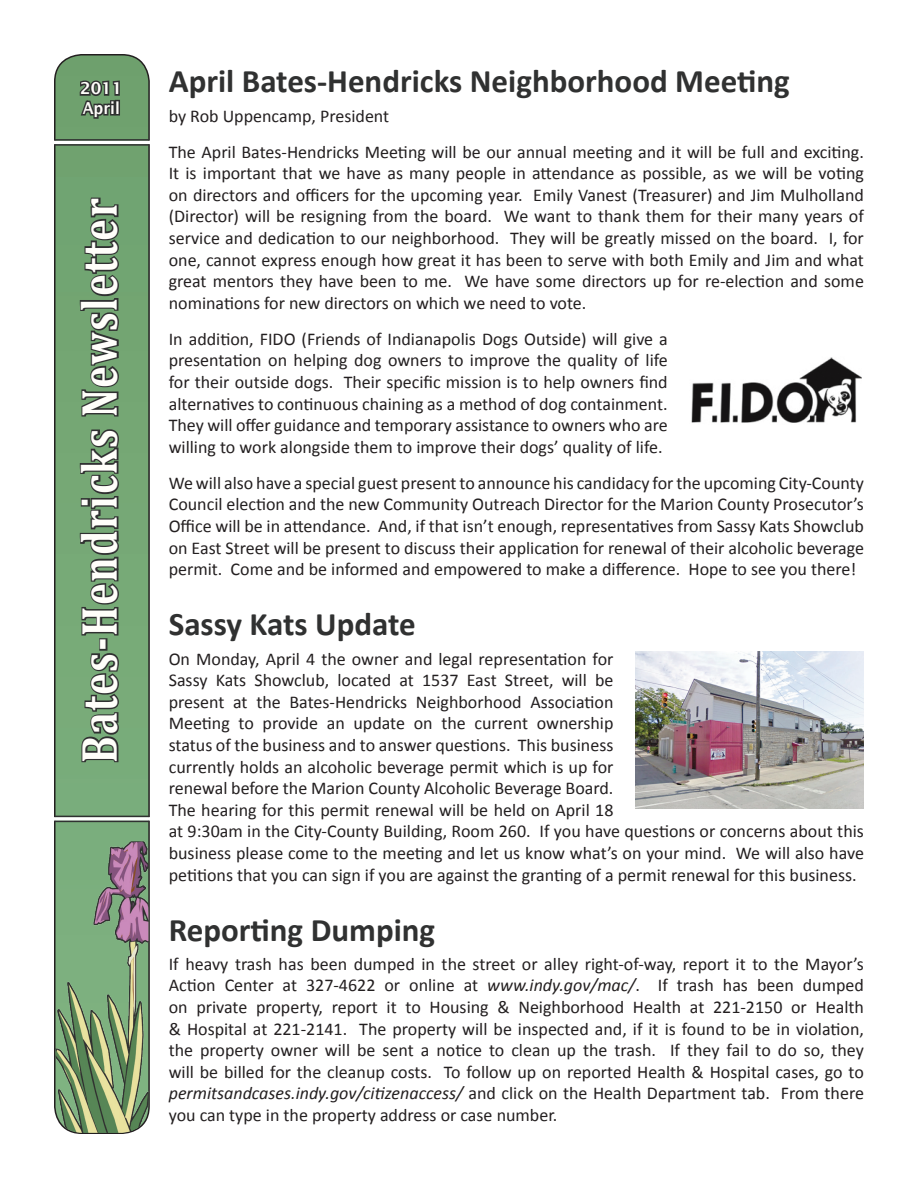
<style>
.page{position:relative;width:918px;height:1188px;background:#fff}
.page>*{position:absolute;margin:0;border:0;box-sizing:border-box;transform-origin:0 0}
.t1{font:700 51px "Cambria";letter-spacing:.04em;color:#fffefa;scale:.8 1}
.t2{font:700 33px "Calibri";color:#303131}
.t3{font:18px/21.6px "Calibri";color:#231f20;text-align:justify}
.t4{font:600 16.5px/19.8px "Lucida Sans";color:#fffefa}
.s1{font-style:italic}
</style>
<div class="page">
<div style="left:55px;top:55px;width:94px;height:1062px;background:#75a774"></div>
<div style="left:54px;top:54px;width:96px;height:1080px;border:2px solid #231f20;border-radius:27px"></div>
<hr style="left:52px;top:141px;width:99px;height:3px;background:#fff">
<hr style="left:55px;top:139px;width:94px;height:2px;background:#303131">
<hr style="left:55px;top:144px;width:94px;height:2px;background:#303131">
<svg style="left:54px;top:817px;width:96px;height:4px"></svg>
<hr style="left:55px;top:816px;width:94px;height:1px;background:#303131">
<hr style="left:55px;top:821px;width:94px;height:1px;background:#303131">
<img style="left:56px;top:841px;width:92px;height:292px">
<svg style="left:80px;top:651px;width:41px;height:113px;background:#5a785a"></svg>
<div style="left:99px;top:638px;width:8px;height:13px;border:3px solid #303131"></div>
<svg style="left:78px;top:427px;width:43px;height:210px;background:#5a795a"></svg>
<svg style="left:78px;top:196px;width:44px;height:222px;background:#597959"></svg>
<svg style="left:78px;top:78px;width:43px;height:43px;background:#506a50"></svg>
<div style="left:115px;top:100px;width:5px;height:16px;border:3px solid #303131"></div>
<img style="left:691px;top:357px;width:171px;height:66px">
<img style="left:635px;top:651px;width:229px;height:157px">
<p class="t4" style="left:80px;top:78px;width:44px">2011<br>April</p>
<h1 class="t1" style="left:69px;top:763px;width:707px;rotate:-90deg">Bates-Hendricks Newsletter</h1>
<h2 class="t2" style="left:169px;top:61px;width:623px">April Bates-Hendricks Neighborhood Meeting</h2>
<p class="t3" style="left:169px;top:97px;width:697px;line-height:36px">by Rob Uppencamp, President<br>The April Bates-Hendricks Meeting will be our annual meeting and it will be full and exciting.</p>
<p class="t3" style="left:169px;top:161px;width:697px">It is important that we have as many people in attendance as possible, as we will be voting on directors and officers for the upcoming year. Emily Vanest (Treasurer) and Jim Mulholland (Director) will be resigning from the board. We want to thank them for their many years of service and dedication to our neighborhood. They will be greatly missed on the board. I, for one, cannot express enough how great it has been to serve with both Emily and Jim and what great mentors they have been to me. We have some directors up for re-election and some nominations for new directors on which we need to vote.</p>
<p class="t3" style="left:169px;top:327px;width:501px">In addition, FIDO (Friends of Indianapolis Dogs Outside) will give a presentation on helping dog owners to improve the quality of life for their outside dogs. Their specific mission is to help owners find alternatives to continuous chaining as a method of dog containment.<br>They will offer guidance and temporary assistance to owners who are willing to work alongside them to improve their dogs’ quality of life.</p>
<p class="t3" style="left:169px;top:471px;width:697px">We will also have a special guest present to announce his candidacy for the upcoming City-County Council election and the new Community Outreach Director for the Marion County Prosecutor’s Office will be in attendance. And, if that isn’t enough, representatives from Sassy Kats Showclub on East Street will be present to discuss their application for renewal of their alcoholic beverage permit. Come and be informed and empowered to make a difference. Hope to see you there!</p>
<h2 class="t2" style="left:169px;top:604px;width:249px">Sassy Kats Update</h2>
<p class="t3" style="left:169px;top:647px;width:697px;text-align:left">On Monday, April 4 the owner and legal representation for<br>Sassy Kats Showclub, located at 1537 East Street, will be<br>present at the Bates-Hendricks Neighborhood Association<br>Meeting to provide an update on the current ownership<br>status of the business and to answer questions. This business<br>currently holds an alcoholic beverage permit which is up for<br>renewal before the Marion County Alcoholic Beverage Board.<br>The hearing for this permit renewal will be held on April 18<br>at 9:30am in the City-County Building, Room 260. If you have questions or concerns about this business please come to the meeting and let us know what’s on your mind. We will also have petitions that you can sign if you are against the granting of a permit renewal for this business.</p>
<h2 class="t2" style="left:169px;top:909px;width:268px">Reporting Dumping</h2>
<p class="t3" style="left:169px;top:952px;width:697px">If heavy trash has been dumped in the street or alley right-of-way, report it to the Mayor’s Action Center at 327-4622 or online at <span class="s1">www.indy.gov/mac/</span>. If trash has been dumped on private property, report it to Housing &amp; Neighborhood Health at 221‑2150 or Health &amp; Hospital at 221‑2141. The property will be inspected and, if it is found to be in violation, the property owner will be sent a notice to clean up the trash. If they fail to do so, they will be billed for the cleanup costs. To follow up on reported Health &amp; Hospital cases, go to <span class="s1">permitsandcases.indy.gov/citizenaccess/</span> and click on the Health Department tab. From there you can type in the property address or case number.</p>
</div>
